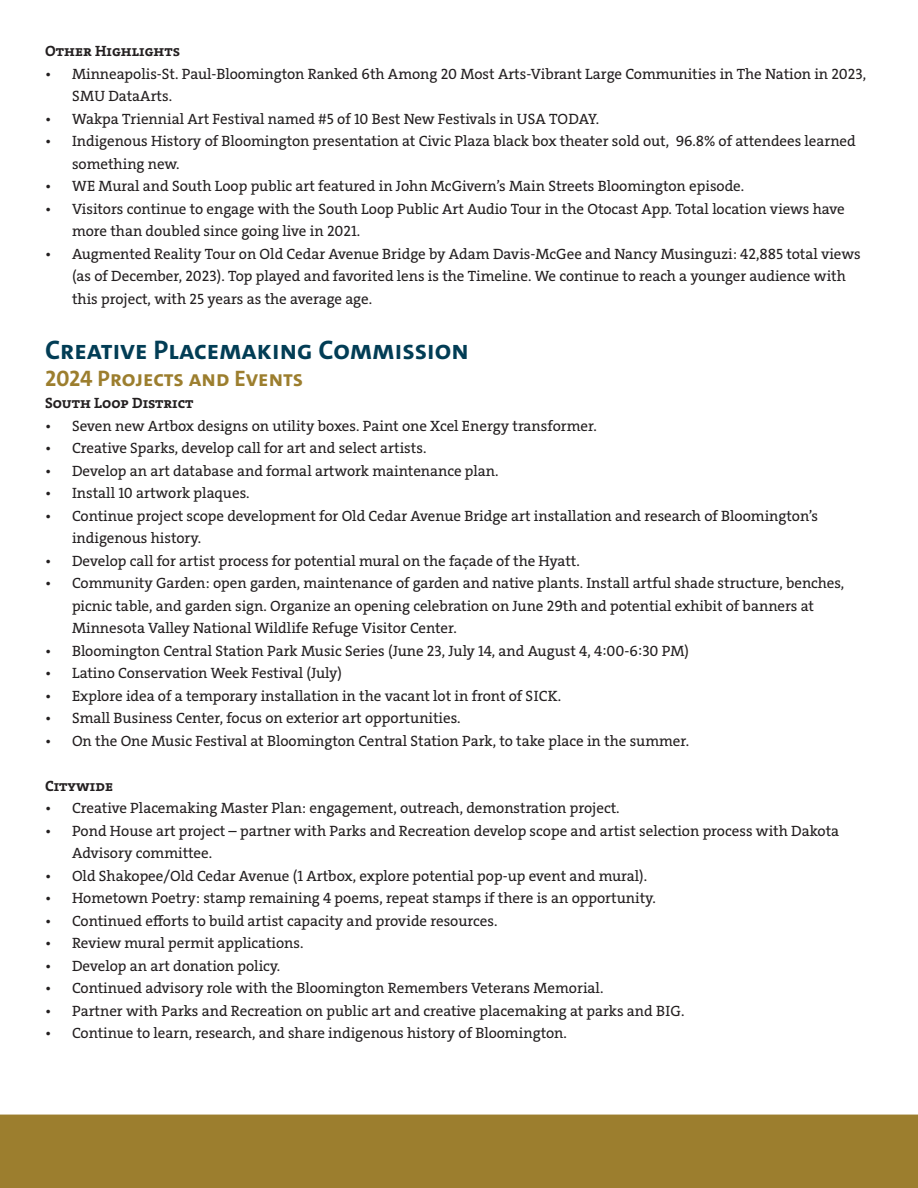
<style>
.page{position:relative;width:918px;height:1188px;background:#fff}
.page>*{position:absolute;margin:0;border:0;box-sizing:border-box;transform-origin:0 0}
.HED1{font:700 27px "The Sans";color:#023d55}
.BODY{font:700 22.5px "The Sans";letter-spacing:-.005em;color:#9c7e2e}
.t1{font:15px/22.5px "The Serif";color:#231f20}
.BODY-2{font:700 15px "The Serif";color:#231f20}
</style>
<div class="page">
<div style="left:0;top:1115px;width:918px;height:73px;background:#9c7e2e"></div>
<p class="BODY-2" style="left:45px;top:41px;width:137px">Other Highlights</p>
<p class="t1" style="left:72px;top:62px;width:796px;text-indent:-27px">• Minneapolis-St. Paul-Bloomington Ranked 6th Among 20 Most Arts-Vibrant Large Communities in The Nation in 2023,<br>SMU DataArts.</p>
<p class="t1" style="left:45px;top:107px;width:556px">• Wakpa Triennial Art Festival named #5 of 10 Best New Festivals in USA TODAY.</p>
<p class="t1" style="left:72px;top:130px;width:785px;text-indent:-27px">• Indigenous History of Bloomington presentation at Civic Plaza black box theater sold out, 96.8% of attendees learned something new.</p>
<p class="t1" style="left:45px;top:175px;width:701px">• WE Mural and South Loop public art featured in John McGivern’s Main Streets Bloomington episode.</p>
<p class="t1" style="left:72px;top:197px;width:774px;text-indent:-27px">• Visitors continue to engage with the South Loop Public Art Audio Tour in the Otocast App. Total location views have more than doubled since going live in 2021.</p>
<p class="t1" style="left:72px;top:242px;width:790px;text-indent:-27px">• Augmented Reality Tour on Old Cedar Avenue Bridge by Adam Davis-McGee and Nancy Musinguzi: 42,885 total views (as of December, 2023). Top played and favorited lens is the Timeline. We continue to reach a younger audience with this project, with 25 years as the average age.</p>
<p class="HED1" style="left:45px;top:332px;width:425px">Creative Placemaking Commission</p>
<p class="BODY" style="left:45px;top:363px;width:260px">2024 Projects and Events</p>
<p class="BODY-2" style="left:45px;top:393px;width:150px">South Loop District</p>
<p class="t1" style="left:45px;top:414px;width:553px">• Seven new Artbox designs on utility boxes. Paint one Xcel Energy transformer.</p>
<p class="t1" style="left:45px;top:437px;width:383px">• Creative Sparks, develop call for art and select artists.</p>
<p class="t1" style="left:45px;top:459px;width:455px">• Develop an art database and formal artwork maintenance plan.</p>
<p class="t1" style="left:45px;top:482px;width:206px">• Install 10 artwork plaques.</p>
<p class="t1" style="left:72px;top:504px;width:748px;text-indent:-27px">• Continue project scope development for Old Cedar Avenue Bridge art installation and research of Bloomington’s indigenous history.</p>
<p class="t1" style="left:45px;top:549px;width:536px">• Develop call for artist process for potential mural on the façade of the Hyatt.</p>
<p class="t1" style="left:72px;top:572px;width:774px;text-indent:-27px">• Community Garden: open garden, maintenance of garden and native plants. Install artful shade structure, benches, picnic table, and garden sign. Organize an opening celebration on June 29th and potential exhibit of banners at<br>Minnesota Valley National Wildlife Refuge Visitor Center.</p>
<p class="t1" style="left:45px;top:639px;width:646px">• Bloomington Central Station Park Music Series (June 23, July 14, and August 4, 4:00-6:30 PM)</p>
<p class="t1" style="left:45px;top:662px;width:299px">• Latino Conservation Week Festival (July)</p>
<p class="t1" style="left:45px;top:684px;width:518px">• Explore idea of a temporary installation in the vacant lot in front of SICK.</p>
<p class="t1" style="left:45px;top:707px;width:417px">• Small Business Center, focus on exterior art opportunities.</p>
<p class="t1" style="left:45px;top:729px;width:646px">• On the One Music Festival at Bloomington Central Station Park, to take place in the summer.</p>
<p class="BODY-2" style="left:45px;top:776px;width:70px">Citywide</p>
<p class="t1" style="left:45px;top:797px;width:576px">• Creative Placemaking Master Plan: engagement, outreach, demonstration project.</p>
<p class="t1" style="left:72px;top:819px;width:769px;text-indent:-27px">• Pond House art project – partner with Parks and Recreation develop scope and artist selection process with Dakota<br>Advisory committee.</p>
<p class="t1" style="left:45px;top:864px;width:604px">• Old Shakopee/Old Cedar Avenue (1 Artbox, explore potential pop-up event and mural).</p>
<p class="t1" style="left:45px;top:887px;width:612px">• Hometown Poetry: stamp remaining 4 poems, repeat stamps if there is an opportunity.</p>
<p class="t1" style="left:45px;top:909px;width:454px">• Continued efforts to build artist capacity and provide resources.</p>
<p class="t1" style="left:45px;top:932px;width:260px">• Review mural permit applications.</p>
<p class="t1" style="left:45px;top:954px;width:237px">• Develop an art donation policy.</p>
<p class="t1" style="left:45px;top:977px;width:560px">• Continued advisory role with the Bloomington Remembers Veterans Memorial.</p>
<p class="t1" style="left:45px;top:999px;width:641px">• Partner with Parks and Recreation on public art and creative placemaking at parks and BIG.</p>
<p class="t1" style="left:45px;top:1022px;width:523px">• Continue to learn, research, and share indigenous history of Bloomington.</p>
</div>
